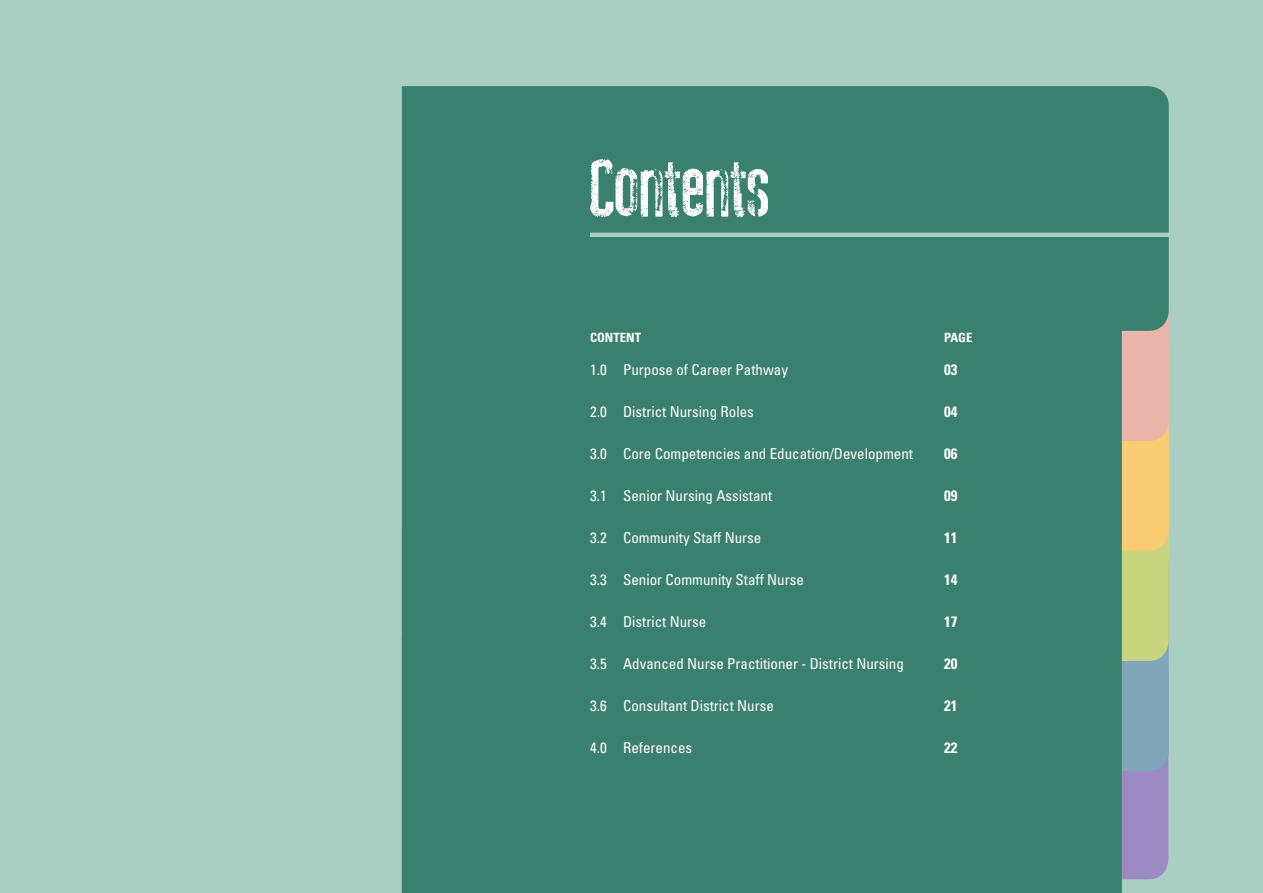
<style>
.page{position:relative;width:1263px;height:893px;background:#abcec3}
.page>*{position:absolute;margin:0;border:0;box-sizing:border-box;transform-origin:0 0}
.t1{font:82.5px "New Press Eroded";color:#fff}
.t2{font:condensed 15px "Univers";color:#fff}
.t3{font:700 condensed 15px "Univers";color:#fff}
.t4{font:700 condensed 12.75px "Univers";color:#fff}
</style>
<div class="page">
<div style="left:402px;top:86px;width:767px;height:807px;background:#3a806e"></div>
<hr style="left:590px;top:233px;width:580px;height:4px;background:#abcec3">
<h1 class="t1" style="left:590px;top:145px;width:180px">Contents</h1>
<p class="t4" style="left:590px;top:329px;width:53px">CONTENT</p>
<p class="t4" style="left:944px;top:329px;width:30px">PAGE</p>
<p class="t2" style="left:590px;top:360px;width:199px">1.0 Purpose of Career Pathway</p>
<p class="t3" style="left:944px;top:360px;width:15px">03</p>
<p class="t2" style="left:590px;top:402px;width:165px">2.0 District Nursing Roles</p>
<p class="t3" style="left:944px;top:402px;width:15px">04</p>
<p class="t2" style="left:590px;top:444px;width:324px">3.0 Core Competencies and Education/Development</p>
<p class="t3" style="left:944px;top:444px;width:15px">06</p>
<p class="t2" style="left:590px;top:486px;width:184px">3.1 Senior Nursing Assistant</p>
<p class="t3" style="left:944px;top:486px;width:15px">09</p>
<p class="t2" style="left:590px;top:528px;width:173px">3.2 Community Staff Nurse</p>
<p class="t3" style="left:944px;top:528px;width:15px">11</p>
<p class="t2" style="left:590px;top:570px;width:215px">3.3 Senior Community Staff Nurse</p>
<p class="t3" style="left:944px;top:570px;width:15px">14</p>
<p class="t2" style="left:590px;top:612px;width:118px">3.4 District Nurse</p>
<p class="t3" style="left:944px;top:612px;width:15px">17</p>
<p class="t2" style="left:590px;top:654px;width:315px">3.5 Advanced Nurse Practitioner - District Nursing</p>
<p class="t3" style="left:944px;top:654px;width:15px">20</p>
<p class="t2" style="left:590px;top:696px;width:185px">3.6 Consultant District Nurse</p>
<p class="t3" style="left:944px;top:696px;width:15px">21</p>
<p class="t2" style="left:590px;top:738px;width:104px">4.0 References</p>
<p class="t3" style="left:944px;top:738px;width:15px">22</p>
</div>
